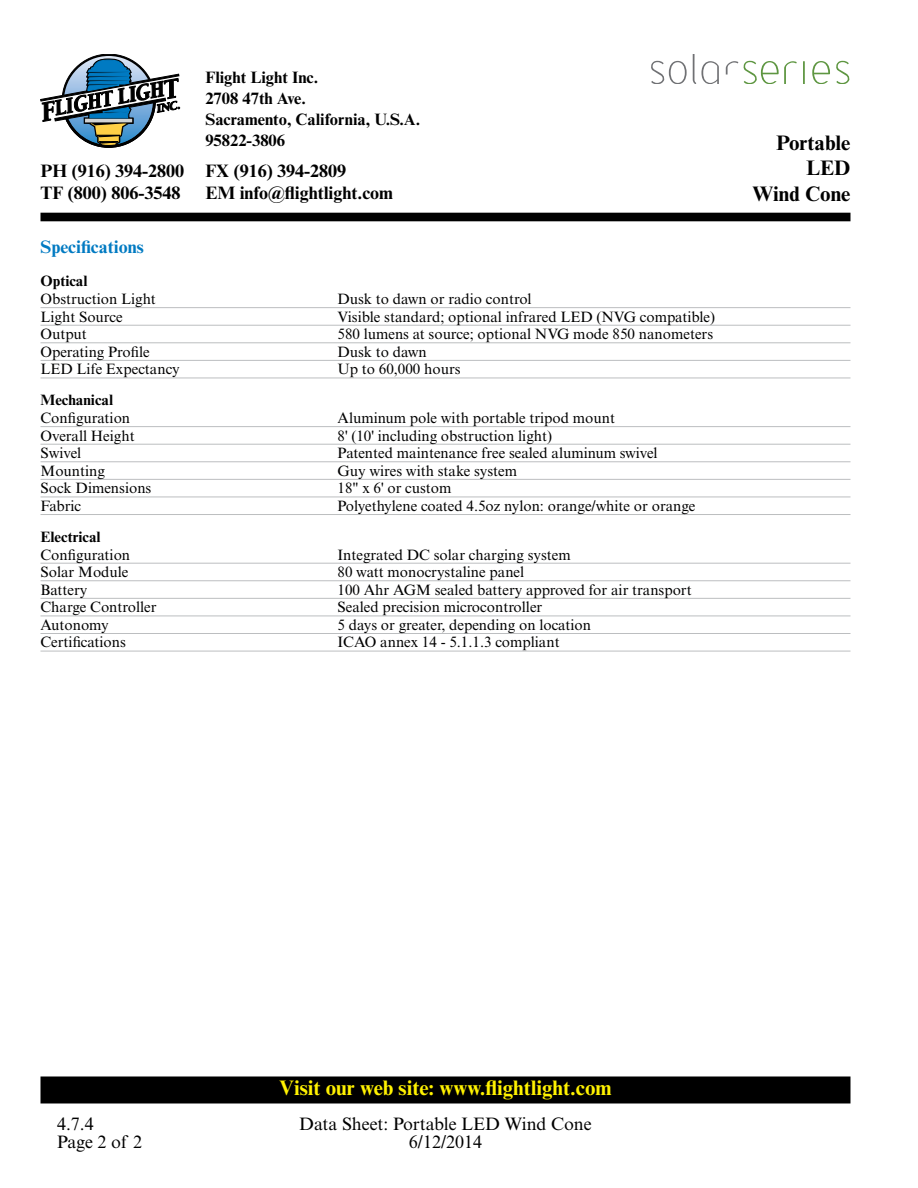
<style>
.page{position:relative;width:918px;height:1188px;background:#fff}
.page>*{position:absolute;margin:0;border:0;box-sizing:border-box;transform-origin:0 0}
.t1{font:700 21px "Times New Roman MT Std";color:#fff200}
.t2{font:700 21px/25.5px "Times New Roman MT Std";color:#000;text-align:right}
.t3{font:700 18px/22.5px "Times New Roman MT Std";color:#000}
.t4{font:18px/18px "Times New Roman MT Std";color:#000;text-align:center}
.t5{font:700 18px "Times New Roman MT Std";color:#007ac2}
.t6{font:700 16.5px/21px "Times New Roman MT Std";color:#000}
.t7{font:15px "Times New Roman MT Std";color:#000}
.t8{font:700 15px "Times New Roman MT Std";color:#000}
</style>
<div class="page">
<div style="left:41px;top:1077px;width:809px;height:26px;background:#000"></div>
<div style="left:40px;top:1076px;width:810px;height:27px;border:2px solid #000"></div>
<svg style="left:40px;top:54px;width:140px;height:94px"></svg>
<div style="left:40px;top:213px;width:810px;height:8px;background:#000"></div>
<hr style="left:40px;top:307px;width:810px;height:1px;background:#bcbec0">
<hr style="left:40px;top:325px;width:810px;height:1px;background:#bcbec0">
<hr style="left:40px;top:342px;width:810px;height:1px;background:#bcbec0">
<hr style="left:40px;top:360px;width:810px;height:1px;background:#bcbec0">
<hr style="left:40px;top:378px;width:810px;height:1px;background:#bcbec0">
<hr style="left:40px;top:426px;width:810px;height:1px;background:#bcbec0">
<hr style="left:40px;top:444px;width:810px;height:1px;background:#bcbec0">
<hr style="left:40px;top:461px;width:810px;height:1px;background:#bcbec0">
<hr style="left:40px;top:479px;width:810px;height:1px;background:#bcbec0">
<hr style="left:40px;top:497px;width:810px;height:1px;background:#bcbec0">
<hr style="left:40px;top:514px;width:810px;height:1px;background:#bcbec0">
<hr style="left:40px;top:563px;width:810px;height:1px;background:#bcbec0">
<hr style="left:40px;top:580px;width:810px;height:1px;background:#bcbec0">
<hr style="left:40px;top:598px;width:810px;height:1px;background:#bcbec0">
<hr style="left:40px;top:616px;width:810px;height:1px;background:#bcbec0">
<hr style="left:40px;top:633px;width:810px;height:1px;background:#bcbec0">
<hr style="left:40px;top:651px;width:810px;height:1px;background:#bcbec0">
<svg style="left:651px;top:61px;width:36px;height:23px"></svg>
<svg style="left:693px;top:54px;width:26px;height:30px"></svg>
<svg style="left:726px;top:61px;width:71px;height:23px"></svg>
<hr style="left:803px;top:61px;width:2px;height:23px;background:#5e9641">
<svg style="left:812px;top:61px;width:38px;height:23px"></svg>
<p class="t3" style="left:40px;top:159px;width:145px">PH (916) 394-2800<br>TF (800) 806-3548</p>
<p class="t6" style="left:205px;top:67px;width:216px">Flight Light Inc.<br>2708 47th Ave.<br>Sacramento, California, U.S.A.<br>95822-3806</p>
<p class="t3" style="left:205px;top:159px;width:189px">FX (916) 394-2809<br>EM info@flightlight.com</p>
<p class="t5" style="left:40px;top:236px;width:105px">Specifications</p>
<p class="t8" style="left:40px;top:272px;width:49px">Optical</p>
<p class="t7" style="left:40px;top:290px;width:117px">Obstruction Light</p>
<p class="t7" style="left:338px;top:290px;width:196px">Dusk to dawn or radio control</p>
<p class="t7" style="left:40px;top:308px;width:84px">Light Source</p>
<p class="t7" style="left:338px;top:308px;width:379px">Visible standard; optional infrared LED (NVG compatible)</p>
<p class="t7" style="left:40px;top:325px;width:48px">Output</p>
<p class="t7" style="left:338px;top:325px;width:377px">580 lumens at source; optional NVG mode 850 nanometers</p>
<p class="t7" style="left:40px;top:343px;width:111px">Operating Profile</p>
<p class="t7" style="left:338px;top:343px;width:91px">Dusk to dawn</p>
<p class="t7" style="left:40px;top:361px;width:141px">LED Life Expectancy</p>
<p class="t7" style="left:338px;top:361px;width:125px">Up to 60,000 hours</p>
<p class="t8" style="left:40px;top:391px;width:74px">Mechanical</p>
<p class="t7" style="left:40px;top:409px;width:91px">Configuration</p>
<p class="t7" style="left:338px;top:409px;width:279px">Aluminum pole with portable tripod mount</p>
<p class="t7" style="left:40px;top:427px;width:96px">Overall Height</p>
<p class="t7" style="left:338px;top:427px;width:216px">8' (10' including obstruction light)</p>
<p class="t7" style="left:40px;top:444px;width:42px">Swivel</p>
<p class="t7" style="left:338px;top:444px;width:322px">Patented maintenance free sealed aluminum swivel</p>
<p class="t7" style="left:40px;top:462px;width:66px">Mounting</p>
<p class="t7" style="left:338px;top:462px;width:181px">Guy wires with stake system</p>
<p class="t7" style="left:40px;top:480px;width:112px">Sock Dimensions</p>
<p class="t7" style="left:338px;top:480px;width:116px">18" x 6' or custom</p>
<p class="t7" style="left:40px;top:497px;width:42px">Fabric</p>
<p class="t7" style="left:338px;top:497px;width:360px">Polyethylene coated 4.5oz nylon: orange/white or orange</p>
<p class="t8" style="left:40px;top:528px;width:62px">Electrical</p>
<p class="t7" style="left:40px;top:546px;width:91px">Configuration</p>
<p class="t7" style="left:338px;top:546px;width:235px">Integrated DC solar charging system</p>
<p class="t7" style="left:40px;top:563px;width:89px">Solar Module</p>
<p class="t7" style="left:338px;top:563px;width:188px">80 watt monocrystaline panel</p>
<p class="t7" style="left:40px;top:581px;width:48px">Battery</p>
<p class="t7" style="left:338px;top:581px;width:356px">100 Ahr AGM sealed battery approved for air transport</p>
<p class="t7" style="left:40px;top:599px;width:118px">Charge Controller</p>
<p class="t7" style="left:338px;top:599px;width:206px">Sealed precision microcontroller</p>
<p class="t7" style="left:40px;top:616px;width:70px">Autonomy</p>
<p class="t7" style="left:338px;top:616px;width:255px">5 days or greater, depending on location</p>
<p class="t7" style="left:40px;top:634px;width:87px">Certifications</p>
<p class="t7" style="left:338px;top:634px;width:224px">ICAO annex 14 - 5.1.1.3 compliant</p>
<h1 class="t2" style="left:752px;top:129px;width:100px">Portable<br>LED<br>Wind Cone</h1>
<p class="t4" style="left:57px;top:1114px;width:87px;text-align:left">4.7.4<br>Page 2 of 2</p>
<h1 class="t1" style="left:279px;top:1075px;width:334px">Visit our web site: www.flightlight.com</h1>
<p class="t4" style="left:299px;top:1114px;width:294px">Data Sheet: Portable LED Wind Cone<br>6/12/2014</p>
</div>
